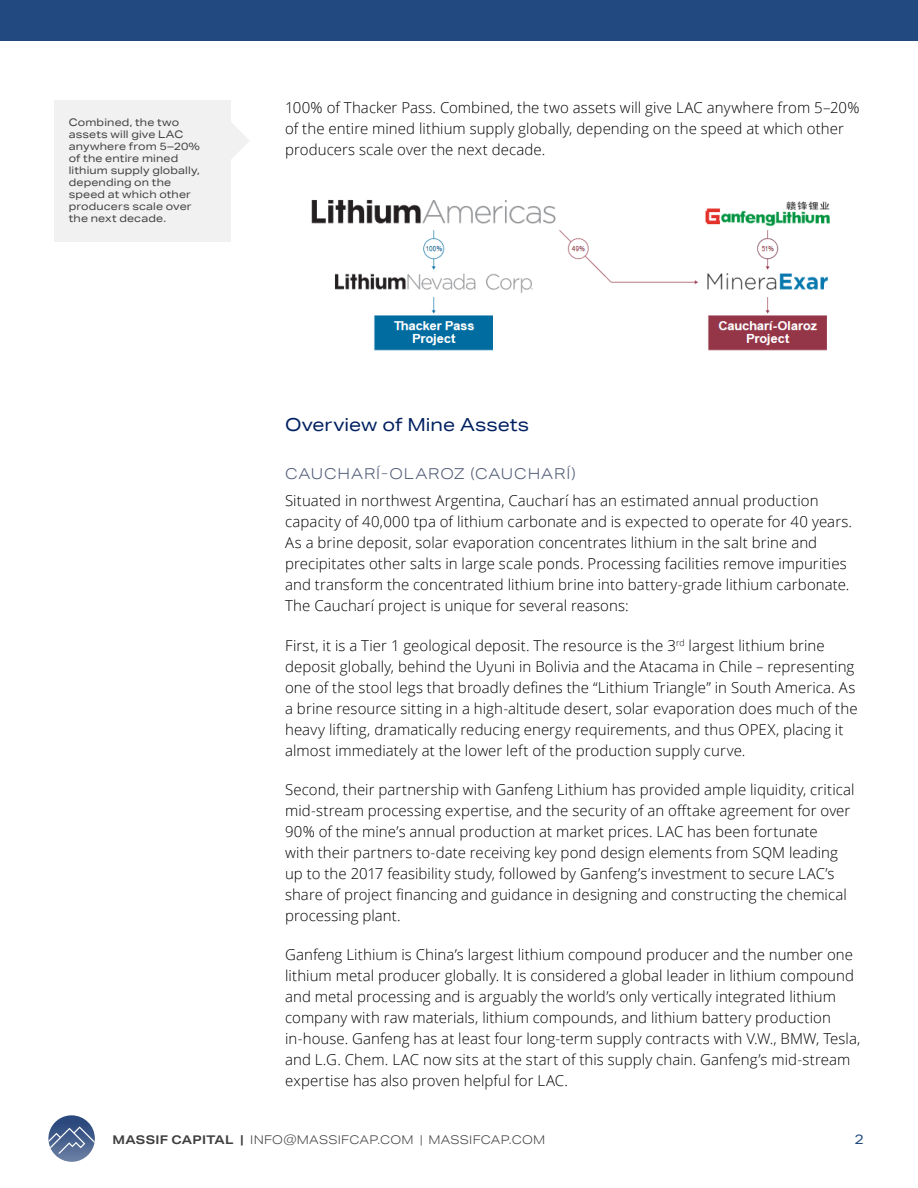
<style>
.page{position:relative;width:918px;height:1188px;background:#fff}
.page>*{position:absolute;margin:0;border:0;box-sizing:border-box;transform-origin:0 0}
.t1{font:18px "Aktiv Grotesk Ex";color:#002060}
.t2{font:300 15px/21px "Open Sans";letter-spacing:.005em;color:#000}
.t3{font:300 15px "Aktiv Grotesk Ex";letter-spacing:.06em;color:#505a75}
.t4{font:13.5px "Aktiv Grotesk Ex";color:#234981}
.t5{font:300 12px "Aktiv Grotesk Ex";letter-spacing:.02em;color:#404040}
.t6{font:10.5px/12px "Aktiv Grotesk Ex";letter-spacing:.015em;color:#404040}
.s1{font-weight:700}
</style>
<div class="page">
<svg style="left:49px;top:1116px;width:46px;height:38px"></svg>
<div style="left:0;top:0;width:918px;height:40px;background:#234981"></div>
<img style="left:311px;top:200px;width:519px;height:151px">
<div style="left:54px;top:100px;width:177px;height:142px;background:#f1f1f2"></div>
<svg style="left:231px;top:123px;width:18px;height:36px"></svg>
<p class="t6" style="left:69px;top:117px;width:133px">Combined, the two assets will give LAC anywhere from 5–20% of the entire mined lithium supply globally, depending on the speed at which other producers scale over the next decade.</p>
<p class="t2" style="left:285px;top:96px;width:576px">100% of Thacker Pass. Combined, the two assets will give LAC anywhere from 5–20% of the entire mined lithium supply globally, depending on the speed at which other producers scale over the next decade.</p>
<p class="t1" style="left:285px;top:414px;width:245px">Overview of Mine Assets</p>
<p class="t3" style="left:285px;top:465px;width:292px">CAUCHARÍ-OLAROZ (CAUCHARÍ)</p>
<p class="t2" style="left:285px;top:490px;width:569px">Situated in northwest Argentina, Caucharí has an estimated annual production capacity of 40,000 tpa of lithium carbonate and is expected to operate for 40 years.<br>As a brine deposit, solar evaporation concentrates lithium in the salt brine and precipitates other salts in large scale ponds. Processing facilities remove impurities and transform the concentrated lithium brine into battery-grade lithium carbonate.<br>The Caucharí project is unique for several reasons:</p>
<p class="t2" style="left:285px;top:634px;width:574px">First, it is a Tier 1 geological deposit. The resource is the 3<sup>rd</sup> largest lithium brine deposit globally, behind the Uyuni in Bolivia and the Atacama in Chile – representing one of the stool legs that broadly defines the “Lithium Triangle” in South America. As a brine resource sitting in a high-altitude desert, solar evaporation does much of the heavy lifting, dramatically reducing energy requirements, and thus OPEX, placing it almost immediately at the lower left of the production supply curve.</p>
<p class="t2" style="left:285px;top:778px;width:571px">Second, their partnership with Ganfeng Lithium has provided ample liquidity, critical mid-stream processing expertise, and the security of an offtake agreement for over 90% of the mine’s annual production at market prices. LAC has been fortunate<br>with their partners to-date receiving key pond design elements from SQM leading up to the 2017 feasibility study, followed by Ganfeng’s investment to secure LAC’s share of project financing and guidance in designing and constructing the chemical processing plant.</p>
<p class="t2" style="left:285px;top:943px;width:577px">Ganfeng Lithium is China’s largest lithium compound producer and the number one lithium metal producer globally. It is considered a global leader in lithium compound and metal processing and is arguably the world’s only vertically integrated lithium company with raw materials, lithium compounds, and lithium battery production in-house. Ganfeng has at least four long-term supply contracts with V.W., BMW, Tesla, and L.G. Chem. LAC now sits at the start of this supply chain. Ganfeng’s mid-stream expertise has also proven helpful for LAC.</p>
<p class="t5" style="left:113px;top:1132px;width:434px"><span class="s1">MASSIF CAPITAL |</span> INFO@MASSIFCAP.COM | MASSIFCAP.COM</p>
<p class="t4" style="left:855px;top:1131px;width:11px">2</p>
</div>
